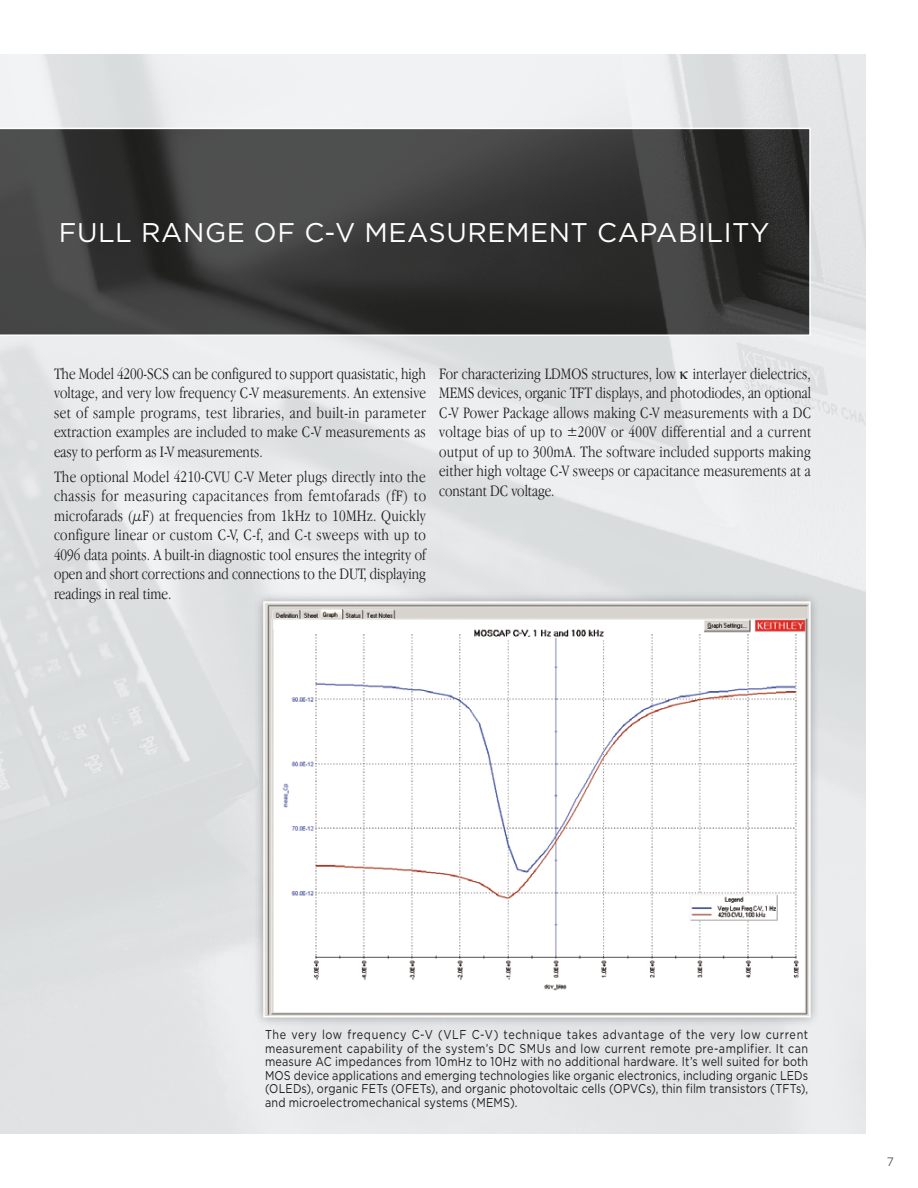
<style>
.page{position:relative;width:918px;height:1188px;background:#fff}
.page>*{position:absolute;margin:0;border:0;box-sizing:border-box;transform-origin:0 0}
.t1{font:27px "Gotham";letter-spacing:.02em;color:#fff}
.t2{font:300 condensed 16.5px/19.5px "Garamond IT Cby BT";color:#1c1c1a;text-align:justify}
.t3{font:12.75px/13.5px "Gotham";letter-spacing:.005em;color:#1c1c1a;text-align:justify;scale:.85 1}
.t4{font:12.75px "Gotham";letter-spacing:.055em;color:#1c1c1a;scale:.85 1}
.t5{font:300 12px "Gotham";color:#1c1c1a}
</style>
<div class="page">
<svg style="left:0;top:128px;width:811px;height:208px;background:#3c3c3c"></svg>
<div style="left:253px;top:592px;width:567px;height:435px;background:#505151;opacity:.45"></div>
<img style="left:266px;top:604px;width:542px;height:411px">
<div style="left:263px;top:601px;width:548px;height:417px;border:2px solid #fff"></div>
<svg style="left:680px;top:371px;width:8px;height:8px"></svg>
<h1 class="t1" style="left:59px;top:217px;width:712px">full range of c-v m easurem ent capability</h1>
<p class="t2" style="left:54px;top:364px;width:374px">The Model 4200-SCS can be configured to support quasistatic, high voltage, and very low frequency C-V measurements. An extensive set of sample programs, test libraries, and built-in parameter extraction examples are included to make C-V measurements as easy to perform as I-V measurements.</p>
<p class="t2" style="left:54px;top:467px;width:374px">The optional Model 4210-CVU C-V Meter plugs directly into the chassis for measuring capacitances from femtofarads (fF) to microfarads (µF) at frequencies from 1kHz to 10MHz. Quickly configure linear or custom C-V, C-f, and C-t sweeps with up to 4096 data points. A built-in diagnostic tool ensures the integrity of open and short corrections and connections to the DUT, displaying readings in real time.</p>
<p class="t2" style="left:439px;top:364px;width:374px">For characterizing LDMOS structures, low interlayer dielectrics, MEMS devices, organic TFT displays, and photodiodes, an optional C-V Power Package allows making C-V measurements with a DC voltage bias of up to ±200V or 400V differential and a current output of up to 300mA. The software included supports making either high voltage C-V sweeps or capacitance measurements at a constant DC voltage.</p>
<p class="t4" style="left:265px;top:1028px;width:220px">The very low frequency C-V (VLF</p>
<p class="t3" style="left:265px;top:1028px;width:641px;text-indent:207px">C-V) technique takes advantage of the very low current measurement capability of the system’s DC SMUs and low current remote pre-amplifier. It can measure AC impedances from 10mHz to 10Hz with no additional hardware. It’s well suited for both MOS device applications and emerging technologies like organic electronics, including organic LEDs (OLED</p>
<p class="t3" style="left:302px;top:1082px;width:121px">s), organic FETs (OFE</p>
<p class="t3" style="left:420px;top:1082px;width:239px">Ts), and organic photovoltaic cells (OPV</p>
<p class="t3" style="left:638px;top:1082px;width:202px">Cs), thin film transistors (TFTs),</p>
<p class="t3" style="left:265px;top:1095px;width:299px">and microelectromechanical systems (MEMS).</p>
<p class="t5" style="left:887px;top:1155px;width:9px">7</p>
</div>
